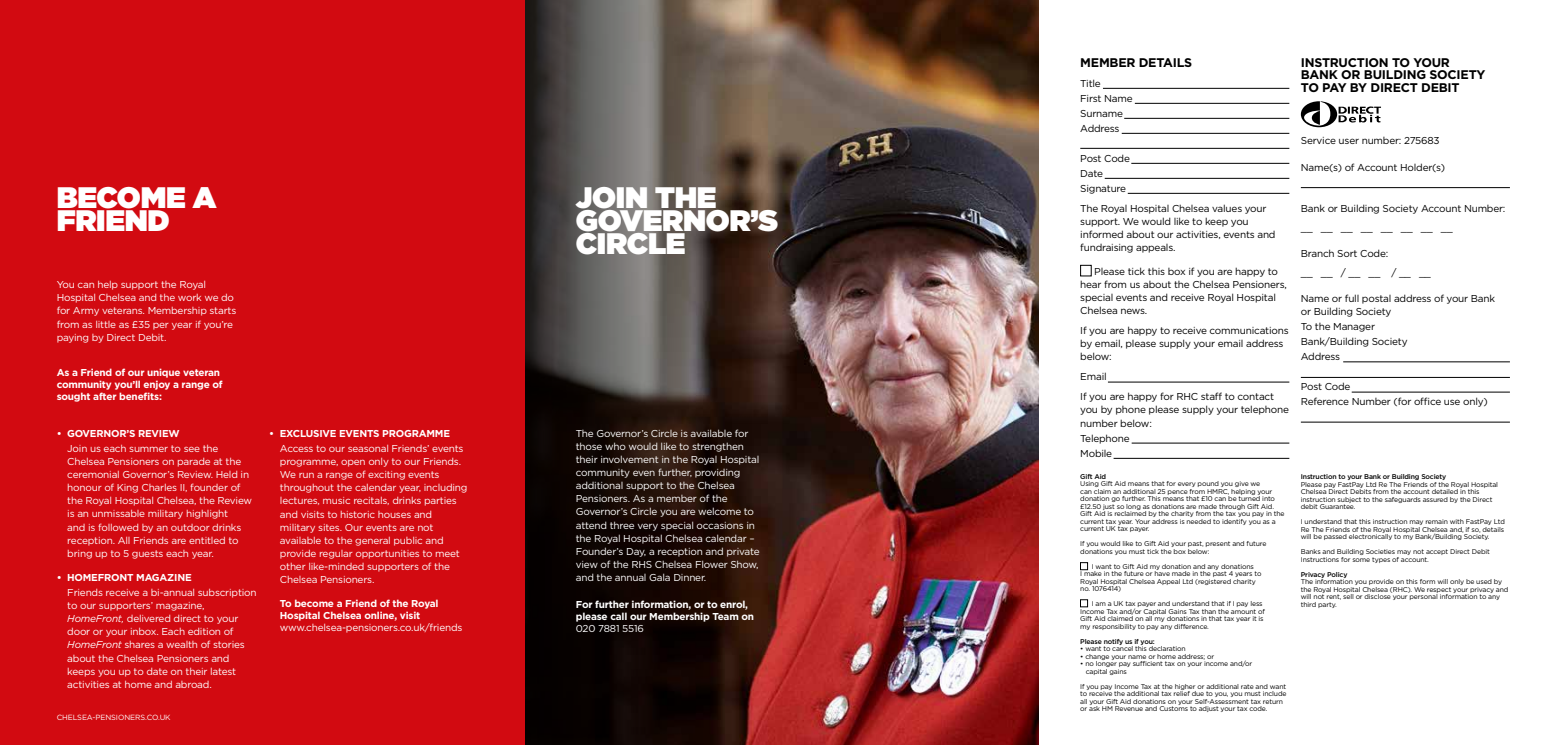
<style>
.page{position:relative;width:1552px;height:745px;background:#fff}
.page>*{position:absolute;margin:0;border:0;box-sizing:border-box;transform-origin:0 0}
.t1{font:900 29.62px/22.6px "Gotham";letter-spacing:-.01em;color:#fff}
.t2{font:700 12.5px/12.5px "Gotham";letter-spacing:-.02em;color:#000}
.t3{font:10px/13.1px "Gotham";letter-spacing:-.02em;color:#fff}
.t4{font:10px/13.1px "Gotham";letter-spacing:-.02em;color:#000}
.t5{font:700 10px/12px "Gotham";letter-spacing:-.02em;color:#fff}
.t6{font:7.5px "Gotham";letter-spacing:-.01em;color:#fff}
.t7{font:6.88px/7.5px "Gotham";letter-spacing:-.02em;color:#000}
.t8{font:500 6.88px "Gotham";letter-spacing:-.02em;color:#000}
.s1{font-style:italic}
</style>
<div class="page">
<img style="left:752px;top:0;width:286px;height:744px">
<svg style="left:524px;top:0;width:228px;height:744px;background:#3e302b"></svg>
<div style="left:0;top:0;width:524px;height:744px;background:#d20a11"></div>
<svg style="left:1301px;top:101px;width:80px;height:26px"></svg>
<div style="left:1080px;top:265px;width:12px;height:11px;border:1px solid #000"></div>
<div style="left:1080px;top:562px;width:8px;height:7px;border:1px solid #000"></div>
<div style="left:1080px;top:599px;width:8px;height:7px;border:1px solid #000"></div>
<hr style="left:1103px;top:88px;width:186px;height:1px;background:#000">
<hr style="left:1135px;top:103px;width:154px;height:1px;background:#000">
<hr style="left:1124px;top:118px;width:165px;height:1px;background:#000">
<hr style="left:1122px;top:133px;width:167px;height:1px;background:#000">
<hr style="left:1080px;top:148px;width:209px;height:1px;background:#000">
<hr style="left:1131px;top:163px;width:158px;height:1px;background:#000">
<hr style="left:1105px;top:178px;width:184px;height:1px;background:#000">
<hr style="left:1128px;top:193px;width:161px;height:1px;background:#000">
<hr style="left:1108px;top:381px;width:181px;height:1px;background:#000">
<hr style="left:1132px;top:442px;width:157px;height:1px;background:#000">
<hr style="left:1114px;top:457px;width:175px;height:1px;background:#000">
<hr style="left:1301px;top:187px;width:209px;height:1px;background:#000">
<hr style="left:1343px;top:361px;width:167px;height:1px;background:#000">
<hr style="left:1301px;top:377px;width:209px;height:1px;background:#000">
<hr style="left:1352px;top:391px;width:158px;height:1px;background:#000">
<hr style="left:1301px;top:421px;width:209px;height:1px;background:#000">
<h1 class="t1" style="left:57px;top:185px;width:161px">BECOME A<br>FRIEND</h1>
<h3 class="t3" style="left:57px;top:277px;width:181px">You can help support the Royal<br>Hospital Chelsea and the work we do for Army veterans. Membership starts from as little as £35 per year if you’re paying by Direct Debit.</h3>
<h3 class="t5" style="left:57px;top:366px;width:167px">As a Friend of our unique veteran community you’ll enjoy a range of sought after benefits:</h3>
<h3 class="t5" style="left:57px;top:427px;width:125px">• GOVERNOR’S REVIEW</h3>
<p class="t3" style="left:67px;top:441px;width:186px">Join us each summer to see the Chelsea Pensioners on parade at the ceremonial Governor’s Review. Held in honour of King Charles II, founder of the Royal Hospital Chelsea, the Review is an unmissable military highlight<br>and is followed by an outdoor drinks reception. All Friends are entitled to bring up to 5 guests each year.</p>
<h3 class="t5" style="left:57px;top:571px;width:137px">• HOMEFRONT MAGAZINE</h3>
<p class="t3" style="left:67px;top:585px;width:191px">Friends receive a bi-annual subscription to our supporters’ magazine, <span class="s1">HomeFront,</span> delivered direct to your door or your inbox. Each edition of <span class="s1">HomeFront</span> shares a wealth of stories about the Chelsea Pensioners and keeps you up to date on their latest activities at home and abroad.</p>
<p class="t6" style="left:57px;top:711px;width:115px">CHELSEA-PENSIONERS.CO.UK</p>
<h3 class="t5" style="left:269px;top:427px;width:182px">• EXCLUSIVE EVENTS PROGRAMME</h3>
<p class="t3" style="left:280px;top:441px;width:189px">Access to our seasonal Friends’ events programme, open only to our Friends.<br>We run a range of exciting events throughout the calendar year, including lectures, music recitals, drinks parties and visits to historic houses and military sites. Our events are not available to the general public and provide regular opportunities to meet other like-minded supporters of the Chelsea Pensioners.</p>
<h3 class="t5" style="left:280px;top:597px;width:160px">To become a Friend of the Royal<br>Hospital Chelsea online, visit</h3>
<h3 class="t3" style="left:280px;top:620px;width:184px">www.chelsea-pensioners.co.uk/friends</h3>
<h1 class="t1" style="left:576px;top:186px;width:204px">JOIN THE<br>GOVERNOR’S<br>CIRCLE</h1>
<p class="t3" style="left:576px;top:426px;width:185px">The Governor’s Circle is available for those who would like to strengthen their involvement in the Royal Hospital community even further, providing additional support to the Chelsea Pensioners. As a member of the Governor’s Circle you are welcome to attend three very special occasions in the Royal Hospital Chelsea calendar – Founder’s Day, a reception and private view of the RHS Chelsea Flower Show, and the annual Gala Dinner.</p>
<h3 class="t5" style="left:576px;top:598px;width:180px">For further information, or to enrol, please call our Membership Team on</h3>
<h3 class="t3" style="left:576px;top:621px;width:70px">020 7881 5516</h3>
<h2 class="t2" style="left:1080px;top:56px;width:113px">MEMBER DETAILS</h2>
<h3 class="t4" style="left:1080px;top:75px;width:54px;line-height:15px">Title<br>First Name<br>Surname<br>Address</h3>
<h3 class="t4" style="left:1080px;top:150px;width:51px;line-height:15px">Post Code<br>Date<br>Signature</h3>
<h3 class="t4" style="left:1080px;top:201px;width:197px">The Royal Hospital Chelsea values your support. We would like to keep you informed about our activities, events and fundraising appeals.</h3>
<h3 class="t4" style="left:1080px;top:264px;width:208px;text-indent:14px">Please tick this box if you are happy to hear from us about the Chelsea Pensioners, special events and receive Royal Hospital Chelsea news.</h3>
<h3 class="t4" style="left:1080px;top:323px;width:210px">If you are happy to receive communications by email, please supply your email address below:</h3>
<h3 class="t4" style="left:1080px;top:366px;width:195px;line-height:20px">Email<br>If you are happy for RHC staff to contact</h3>
<h3 class="t4" style="left:1080px;top:403px;width:210px">you by phone please supply your telephone number below:</h3>
<h3 class="t4" style="left:1080px;top:430px;width:51px;line-height:15px">Telephone<br>Mobile</h3>
<p class="t8" style="left:1080px;top:471px;width:27px">Gift Aid</p>
<p class="t7" style="left:1080px;top:479px;width:206px">Using Gift Aid means that for every pound you give we<br>can claim an additional 25 pence from HMRC, helping your donation go further. This means that £10 can be turned into £12.50 just so long as donations are made through Gift Aid.<br>Gift Aid is reclaimed by the charity from the tax you pay in the current tax year. Your address is needed to identify you as a current UK tax payer.</p>
<p class="t7" style="left:1080px;top:539px;width:188px">If you would like to Gift Aid your past, present and future donations you must tick the box below:</p>
<p class="t7" style="left:1080px;top:562px;width:183px;text-indent:12px">I want to Gift Aid my donation and any donations<br>I make in the future or have made in the past 4 years to Royal Hospital Chelsea Appeal Ltd (registered charity no. 1076414)</p>
<p class="t7" style="left:1080px;top:599px;width:186px;text-indent:12px">I am a UK tax payer and understand that if I pay less Income Tax and/or Capital Gains Tax than the amount of Gift Aid claimed on all my donations in that tax year it is my responsibility to pay any difference.</p>
<p class="t8" style="left:1080px;top:636px;width:76px">Please notify us if you:</p>
<p class="t7" style="left:1080px;top:644px;width:107px">• want to cancel this declaration</p>
<p class="t7" style="left:1080px;top:652px;width:135px">• change your name or home address; or</p>
<p class="t7" style="left:1086px;top:659px;width:168px;text-indent:-5px">• no longer pay sufficient tax on your income and/or capital gains</p>
<p class="t7" style="left:1080px;top:682px;width:208px">If you pay Income Tax at the higher or additional rate and want to receive the additional tax relief due to you, you must include all your Gift Aid donations on your Self-Assessment tax return or ask HM Revenue and Customs to adjust your tax code.</p>
<h2 class="t2" style="left:1301px;top:56px;width:186px">INSTRUCTION TO YOUR<br>BANK OR BUILDING SOCIETY<br>TO PAY BY DIRECT DEBIT</h2>
<h3 class="t4" style="left:1301px;top:134px;width:140px">Service user number: 275683</h3>
<h3 class="t4" style="left:1301px;top:160px;width:146px">Name(s) of Account Holder(s)</h3>
<h3 class="t4" style="left:1301px;top:199px;width:206px;line-height:18.8px">Bank or Building Society Account Number: __ __ __ __ __ __ __ __</h3>
<h3 class="t4" style="left:1301px;top:244px;width:131px;line-height:18.8px">Branch Sort Code:<br>__ __ / __ __ / __ __</h3>
<h3 class="t4" style="left:1301px;top:291px;width:196px">Name or full postal address of your Bank or Building Society</h3>
<h3 class="t4" style="left:1301px;top:319px;width:108px;line-height:15px">To the Manager<br>Bank/Building Society<br>Address</h3>
<h3 class="t4" style="left:1301px;top:379px;width:189px;line-height:15px">Post Code<br>Reference Number (for office use only)</h3>
<p class="t8" style="left:1301px;top:472px;width:147px">Instruction to your Bank or Building Society</p>
<p class="t7" style="left:1301px;top:480px;width:199px">Please pay FastPay Ltd Re The Friends of the Royal Hospital Chelsea Direct Debits from the account detailed in this instruction subject to the safeguards assured by the Direct debit Guarantee.</p>
<p class="t7" style="left:1301px;top:517px;width:206px;text-align:justify">I understand that this instruction may remain with FastPay Ltd Re The Friends of the Royal Hospital Chelsea and, if so, details will be passed electronically to my Bank/Building Society.</p>
<p class="t7" style="left:1301px;top:547px;width:191px">Banks and Building Societies may not accept Direct Debit<br>Instructions for some types of account.</p>
<p class="t8" style="left:1301px;top:569px;width:48px">Privacy Policy</p>
<p class="t7" style="left:1301px;top:577px;width:209px">The information you provide on this form will only be used by the Royal Hospital Chelsea (RHC). We respect your privacy and will not rent, sell or disclose your personal information to any third party.</p>
</div>
